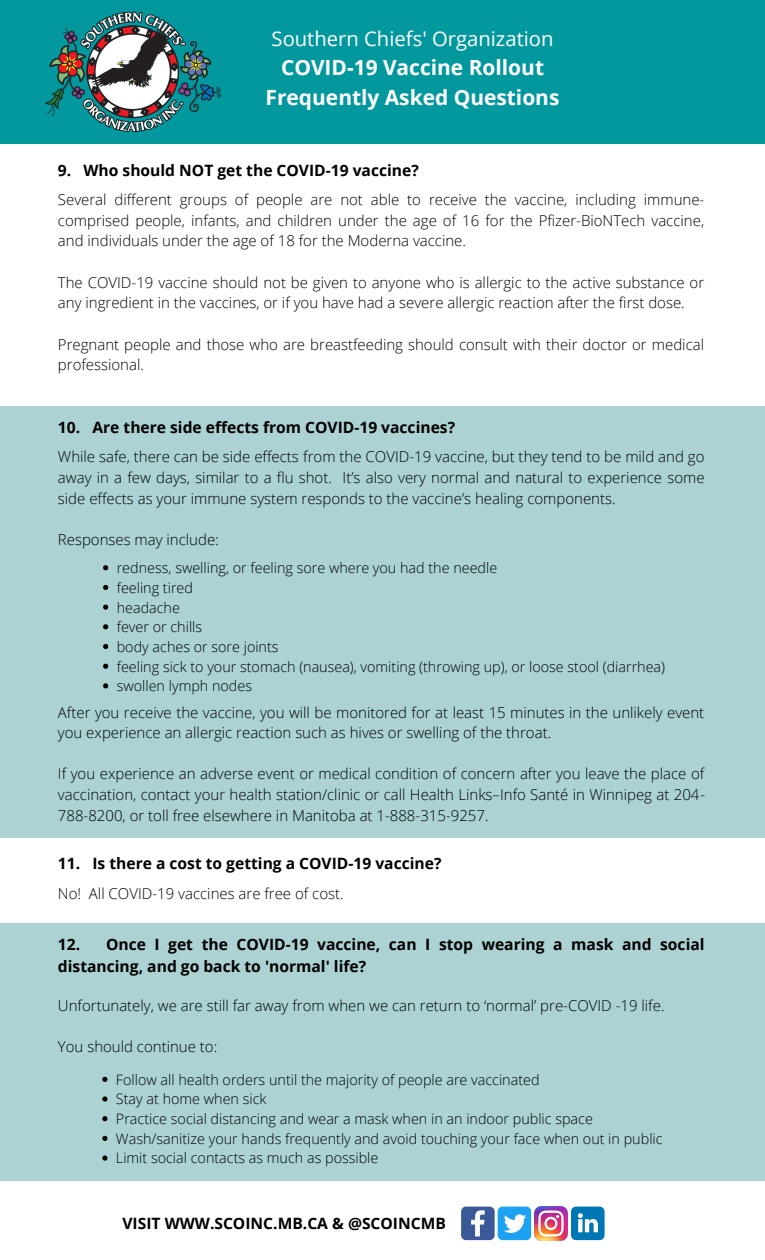
<style>
.page{position:relative;width:765px;height:1260px;background:#fff}
.page>*{position:absolute;margin:0;border:0;box-sizing:border-box;transform-origin:0 0}
.t1{font:700 20.94px/29.2px "Open Sans";color:#fff;text-align:center}
.t2{font:20.25px "Open Sans";color:#fff}
.t3{font:700 15.62px/21.6px "Open Sans";color:#000}
.t4{font:300 15px/20.6px "Open Sans";color:#000;text-align:justify}
.t5{font:300 14.38px/19.7px "Open Sans";color:#000}
</style>
<div class="page">
<div style="left:0;top:407px;width:765px;height:431px;background:#acd2d4"></div>
<div style="left:0;top:923px;width:765px;height:258px;background:#acd2d4"></div>
<div style="left:0;top:0;width:765px;height:144px;background:#03989e"></div>
<img style="left:45px;top:11px;width:176px;height:122px">
<svg style="left:103px;top:565px;width:5px;height:5px"></svg>
<svg style="left:103px;top:585px;width:5px;height:5px"></svg>
<svg style="left:103px;top:605px;width:5px;height:5px"></svg>
<svg style="left:103px;top:624px;width:5px;height:5px"></svg>
<svg style="left:103px;top:644px;width:5px;height:5px"></svg>
<svg style="left:103px;top:664px;width:5px;height:5px"></svg>
<svg style="left:103px;top:683px;width:5px;height:5px"></svg>
<svg style="left:102px;top:1077px;width:5px;height:5px"></svg>
<svg style="left:102px;top:1096px;width:5px;height:6px"></svg>
<svg style="left:102px;top:1116px;width:5px;height:5px"></svg>
<svg style="left:102px;top:1136px;width:5px;height:5px"></svg>
<svg style="left:102px;top:1156px;width:5px;height:5px"></svg>
<svg style="left:461px;top:1207px;width:70px;height:33px"></svg>
<img style="left:534px;top:1207px;width:34px;height:33px">
<svg style="left:571px;top:1207px;width:34px;height:33px"></svg>
<p class="t2" style="left:272px;top:25px;width:284px">Southern Chiefs' Organization</p>
<p class="t1" style="left:266px;top:53px;width:295px">COVID-19 Vaccine Rollout<br>Frequently Asked Questions</p>
<p class="t3" style="left:58px;top:159px;width:362px">9. Who should NOT get the COVID-19 vaccine?</p>
<p class="t4" style="left:58px;top:189px;width:648px">Several different groups of people are not able to receive the vaccine, including immune&shy;comprised people, infants, and children under the age of 16 for the Pfizer-BioNTech vaccine, and individuals under the age of 18 for the Moderna vaccine.</p>
<p class="t4" style="left:58px;top:272px;width:648px">The COVID-19 vaccine should not be given to anyone who is allergic to the active substance or any ingredient in the vaccines, or if you have had a severe allergic reaction after the first dose.</p>
<p class="t4" style="left:58px;top:333px;width:648px">Pregnant people and those who are breastfeeding should consult with their doctor or medical professional.</p>
<p class="t3" style="left:58px;top:416px;width:399px">10. Are there side effects from COVID-19 vaccines?</p>
<p class="t4" style="left:58px;top:446px;width:648px">While safe, there can be side effects from the COVID-19 vaccine, but they tend to be mild and go away in a few days, similar to a flu shot. It’s also very normal and natural to experience some side effects as your immune system responds to the vaccine’s healing components.</p>
<p class="t4" style="left:58px;top:529px;width:162px">Responses may include:</p>
<p class="t5" style="left:117px;top:558px;width:382px">redness, swelling, or feeling sore where you had the needle</p>
<p class="t5" style="left:117px;top:577px;width:78px">feeling tired headache</p>
<p class="t5" style="left:117px;top:617px;width:87px">fever or chills</p>
<p class="t5" style="left:117px;top:636px;width:163px">body aches or sore joints</p>
<p class="t5" style="left:117px;top:656px;width:550px">feeling sick to your stomach (nausea), vomiting (throwing up), or loose stool (diarrhea)</p>
<p class="t5" style="left:117px;top:676px;width:137px">swollen lymph nodes</p>
<p class="t4" style="left:58px;top:701px;width:648px">After you receive the vaccine, you will be monitored for at least 15 minutes in the unlikely event you experience an allergic reaction such as hives or swelling of the throat.</p>
<p class="t4" style="left:58px;top:763px;width:649px">If you experience an adverse event or medical condition of concern after you leave the place of vaccination, contact your health station/clinic or call Health Links–Info Santé in Winnipeg at 204- 788-8200, or toll free elsewhere in Manitoba at 1-888-315-9257.</p>
<p class="t3" style="left:58px;top:852px;width:385px">11. Is there a cost to getting a COVID-19 vaccine?</p>
<p class="t4" style="left:58px;top:882px;width:287px">No! All COVID-19 vaccines are free of cost.</p>
<h1 class="t3" style="left:58px;top:934px;width:648px">12. Once I get the COVID-19 vaccine, can I stop wearing a mask and social distancing, and go back to 'normal' life?</h1>
<p class="t4" style="left:58px;top:994px;width:608px">Unfortunately, we are still far away from when we can return to ‘normal’ pre-COVID -19 life.</p>
<p class="t4" style="left:58px;top:1036px;width:161px">You should continue to:</p>
<p class="t5" style="left:116px;top:1069px;width:425px">Follow all health orders until the majority of people are vaccinated</p>
<p class="t5" style="left:116px;top:1089px;width:152px">Stay at home when sick</p>
<p class="t5" style="left:116px;top:1109px;width:478px">Practice social distancing and wear a mask when in an indoor public space</p>
<p class="t5" style="left:116px;top:1128px;width:548px">Wash/sanitize your hands frequently and avoid touching your face when out in public</p>
<p class="t5" style="left:116px;top:1148px;width:264px">Limit social contacts as much as possible</p>
<p class="t3" style="left:123px;top:1213px;width:325px">VISIT WWW.SCOINC.MB.CA &amp; @SCOINCMB</p>
</div>
